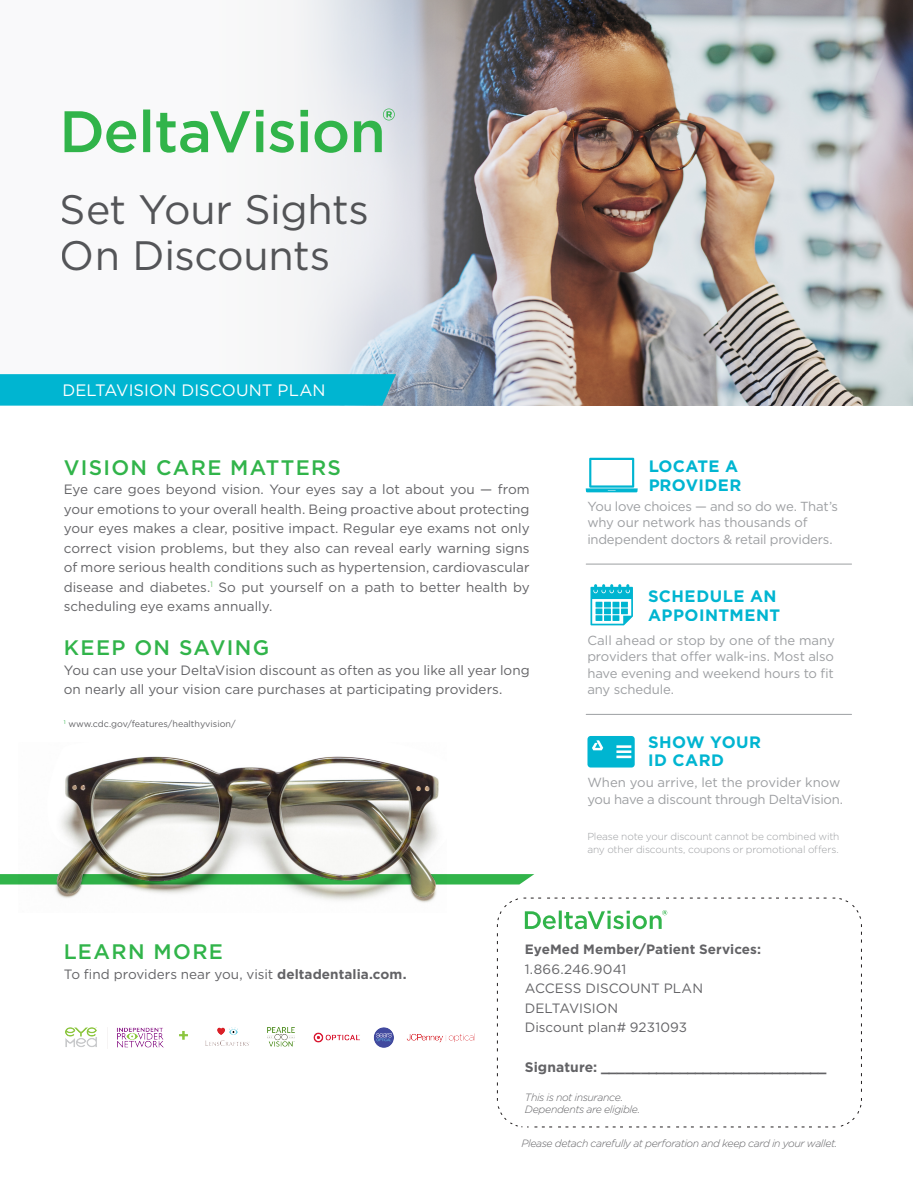
<style>
.page{position:relative;width:913px;height:1183px;background:#fff}
.page>*{position:absolute;margin:0;border:0;box-sizing:border-box;transform-origin:0 0}
.t1{font:41.1px/46.2px "Gotham";letter-spacing:-.01em;color:#57585a}
.t2{font:500 21px "Gotham";letter-spacing:.065em;color:#31b44a}
.t3{font:700 16.5px/18.3px "Gotham";letter-spacing:.025em;color:#00b5d1}
.t4{font:16.5px "Gotham";letter-spacing:.005em;color:#fff}
.t5{font:700 13.8px "Gotham";letter-spacing:.005em;color:#636366}
.t6{font:13.5px/19.5px "Gotham";color:#636366}
.t7{font:700 13.5px "Gotham";letter-spacing:.005em;color:#636366}
.t8{font:13.2px/16.5px "Gotham";letter-spacing:-.015em;color:#9d9fa2}
.t9{font:italic 300 10.5px/12px "Gotham";letter-spacing:-.035em;color:#636366}
.t10{font:300 10.2px/13.5px "Gotham";letter-spacing:-.01em;color:#9d9fa2}
.t11{font:9px "Gotham";color:#636366}
.s1{font-weight:700}
</style>
<div class="page">
<img style="left:579px;top:0;width:333px;height:405px">
<img style="left:293px;top:0;width:286px;height:405px">
<svg style="left:0;top:874px;width:534px;height:10px"></svg>
<div style="left:0;top:374px;width:396px;height:31px;background:#00b5d1"></div>
<img style="left:19px;top:756px;width:427px;height:147px">
<hr style="left:586px;top:563px;width:265px;height:1px;background:#9d9fa2">
<hr style="left:586px;top:714px;width:265px;height:1px;background:#9d9fa2">
<svg style="left:585px;top:457px;width:52px;height:35px"></svg>
<svg style="left:590px;top:584px;width:42px;height:41px"></svg>
<svg style="left:587px;top:736px;width:47px;height:31px"></svg>
<svg style="left:64px;top:108px;width:330px;height:45px"></svg>
<img style="left:65px;top:1027px;width:410px;height:21px">
<svg style="left:497px;top:897px;width:330px;height:196px"></svg>
<h1 class="t1" style="left:60px;top:185px;width:310px">Set Your Sights<br>On Discounts</h1>
<p class="t4" style="left:62px;top:380px;width:264px">DELTAVISION DISCOUNT PLAN</p>
<h2 class="t2" style="left:64px;top:453px;width:278px">VISION CARE MATTERS</h2>
<p class="t6" style="left:64px;top:479px;width:467px;text-align:justify">Eye care goes beyond vision. Your eyes say a lot about you — from your emotions to your overall health. Being proactive about protecting your eyes makes a clear, positive impact. Regular eye exams not only correct vision problems, but they also can reveal early warning signs of more serious health conditions such as hypertension, cardiovascular disease and diabetes.<sup>1</sup> So put yourself on a path to better health by scheduling eye exams annually.</p>
<h2 class="t2" style="left:64px;top:634px;width:207px">KEEP ON SAVING</h2>
<p class="t6" style="left:64px;top:660px;width:467px">You can use your DeltaVision discount as often as you like all year long on nearly all your vision care purchases at participating providers.</p>
<p class="t11" style="left:64px;top:717px;width:173px"><sup>1</sup> www.cdc.gov/features/healthyvision/</p>
<p class="t3" style="left:648px;top:457px;width:95px">LOCATE A<br>PROVIDER</p>
<p class="t8" style="left:587px;top:497px;width:252px">You love choices — and so do we. That’s why our network has thousands of independent doctors &amp; retail providers.</p>
<p class="t3" style="left:648px;top:587px;width:133px">SCHEDULE AN<br>APPOINTMENT</p>
<p class="t8" style="left:587px;top:631px;width:249px;text-align:justify">Call ahead or stop by one of the many providers that offer walk-ins. Most also have evening and weekend hours to fit any schedule.</p>
<p class="t3" style="left:648px;top:732px;width:115px">SHOW YOUR<br>ID CARD</p>
<p class="t8" style="left:587px;top:774px;width:257px">When you arrive, let the provider know you have a discount through DeltaVision.</p>
<p class="t10" style="left:587px;top:828px;width:253px">Please note your discount cannot be combined with any other discounts, coupons or promotional offers.</p>
<h2 class="t2" style="left:64px;top:937px;width:161px">LEARN MORE</h2>
<p class="t6" style="left:64px;top:963px;width:344px">To find providers near you, visit <span class="s1">deltadentalia.com.</span></p>
<p class="t7" style="left:524px;top:940px;width:238px">EyeMed Member/Patient Services:</p>
<p class="t6" style="left:524px;top:958px;width:180px">1.866.246.9041<br>ACCESS DISCOUNT PLAN<br>DELTAVISION<br>Discount plan# 9231093</p>
<p class="t5" style="left:524px;top:1057px;width:303px">Signature: _____________________________</p>
<p class="t9" style="left:524px;top:1091px;width:117px">This is not insurance.<br>Dependents are eligible.</p>
<p class="t9" style="left:521px;top:1136px;width:317px">Please detach carefully at perforation and keep card in your wallet.</p>
</div>
